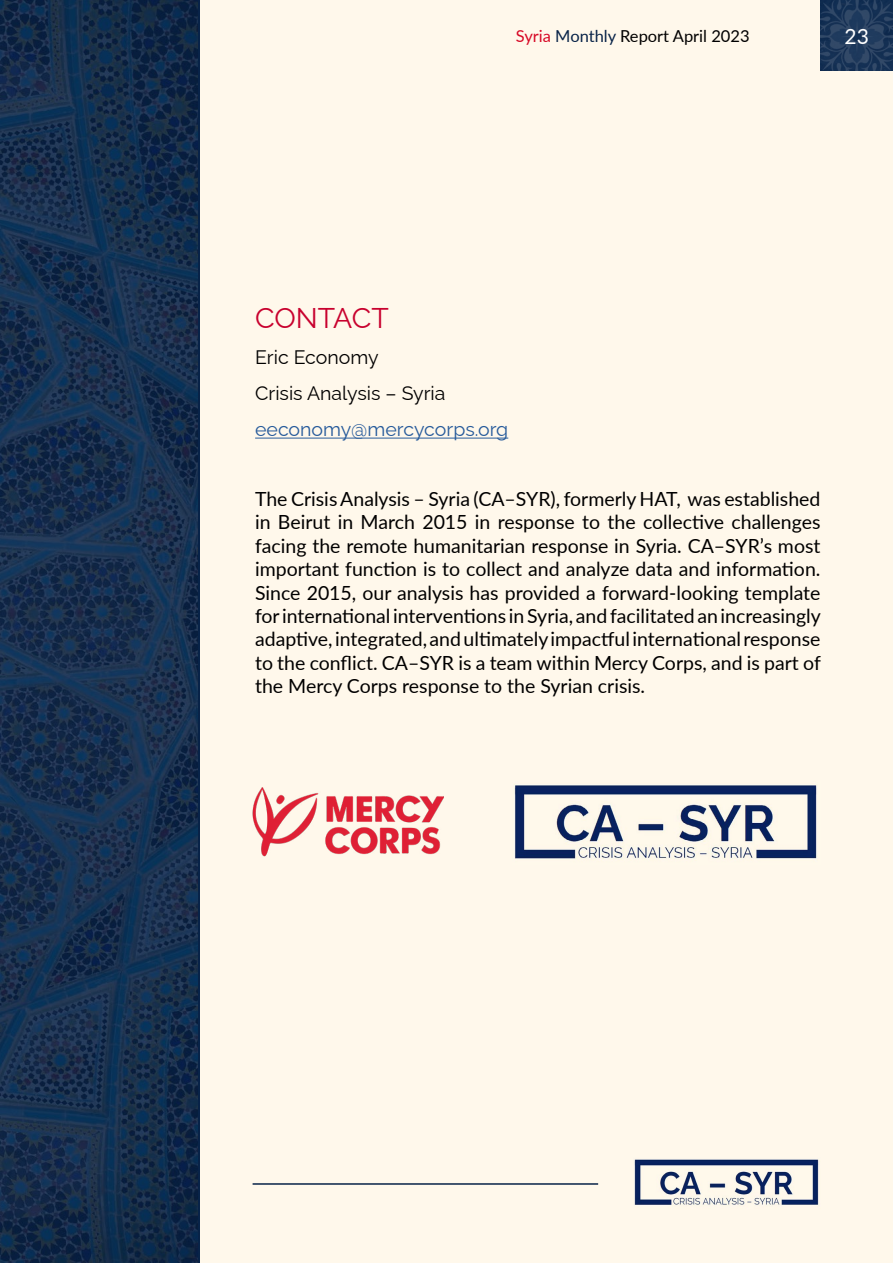
<style>
.page{position:relative;width:893px;height:1263px;background:#fff8eb}
.page>*{position:absolute;margin:0;border:0;box-sizing:border-box;transform-origin:0 0}
.t1{font:28.5px "Raleway";letter-spacing:-.005em;color:#c8012e}
.t2{font:21px "Lato";color:#fff}
.t3{font:19.5px/23.4px "Lato";color:#000;text-align:justify}
.t4{font:19.5px/36.2px "Raleway";color:#000}
.t5{font:19.5px "Raleway";color:#275b9b}
.t6{font:16.5px "Lato";color:#000}
.s1{color:#d70926}
.s2{color:#082348}
</style>
<div class="page">
<svg style="left:821px;top:0;width:72px;height:71px;background:#1f3a5b"></svg>
<hr style="left:253px;top:1183px;width:345px;height:2px;background:#082348">
<img style="left:634px;top:1159px;width:185px;height:46px">
<img style="left:0;top:0;width:198px;height:1263px">
<hr style="left:255px;top:438px;width:253px;height:1px;background:#275b9b">
<img style="left:514px;top:785px;width:303px;height:74px">
<img style="left:253px;top:788px;width:191px;height:69px">
<p class="t6" style="left:516px;top:24px;width:235px"><span class="s1">Syria</span> <span class="s2">Monthly</span> Report April 2023</p>
<p class="t2" style="left:844px;top:21px;width:26px">23</p>
<h1 class="t1" style="left:255px;top:295px;width:135px">CONTACT</h1>
<p class="t4" style="left:255px;top:337px;width:192px">Eric Economy<br>Crisis Analysis – Syria</p>
<p class="t5" style="left:255px;top:414px;width:255px">eeconomy@mercycorps.org</p>
<p class="t3" style="left:255px;top:486px;width:567px">The Crisis Analysis – Syria (CA–SYR), formerly HAT, was established in Beirut in March 2015 in response to the collective challenges facing the remote humanitarian response in Syria. CA–SYR’s most important function is to collect and analyze data and information.<br>Since 2015, our analysis has provided a forward-looking template for international interventions in Syria, and facilitated an increasingly adaptive, integrated, and ultimately impactful international response to the conflict. CA–SYR is a team within Mercy Corps, and is part of the Mercy Corps response to the Syrian crisis.</p>
</div>
